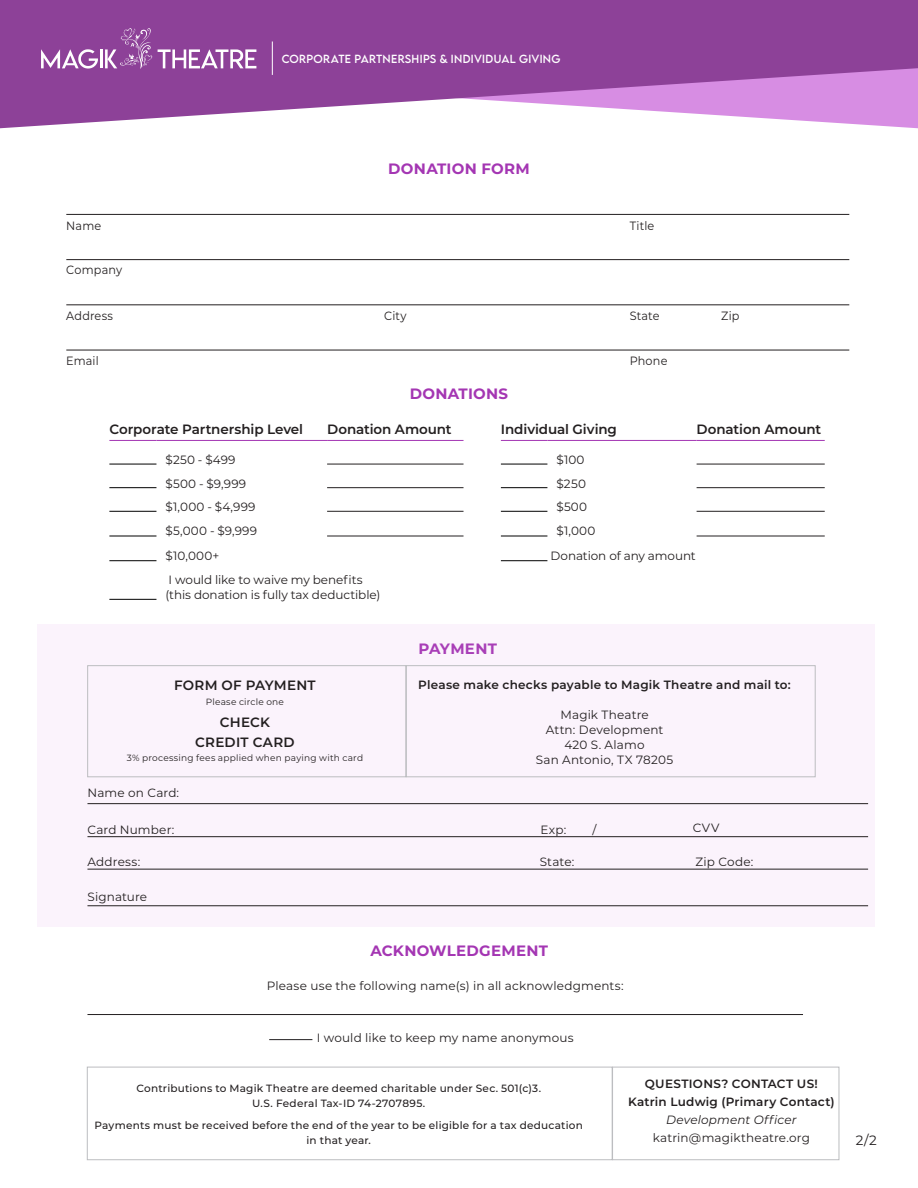
<style>
.page{position:relative;width:918px;height:1188px;background:#fff}
.page>*{position:absolute;margin:0;border:0;box-sizing:border-box;transform-origin:0 0}
.Body{font:700 15px "Montserrat";letter-spacing:.02em;color:#a436b3}
.Body-2{font:600 13.5px "Montserrat";letter-spacing:-.005em;color:#231f20}
.Body-3{font:600 13.5px "Montserrat";letter-spacing:.02em;color:#231f20}
.Body-4{font:13.5px "Montserrat";color:#231f20}
.Body-5{font:12px/18px "Montserrat";letter-spacing:.01em;color:#231f20;text-align:center}
.Body-6{font:600 12px "Montserrat";letter-spacing:.02em;color:#231f20}
.Body-7{font:12px "Montserrat";letter-spacing:.01em;color:#231f20;scale:.94 1}
.Body-8{font:12px "Montserrat";letter-spacing:-.01em;color:#231f20}
.Body-9{font:500 10.5px/15px "Montserrat";letter-spacing:.02em;color:#231f20;text-align:center}
.Body-10{font:10.5px "LEMONMILK";letter-spacing:.035em;color:#fff}
.Body-11{font:9px "Montserrat";letter-spacing:.025em;color:#231f20}
.s1{font-style:italic}
</style>
<div class="page">
<svg style="left:0;top:0;width:918px;height:128px;background:#a461ae"></svg>
<div style="left:37px;top:625px;width:838px;height:302px;background:#fbf3fc"></div>
<hr style="left:66px;top:214px;width:783px;height:1px;background:#231f20">
<hr style="left:66px;top:259px;width:783px;height:1px;background:#231f20">
<hr style="left:66px;top:305px;width:783px;height:1px;background:#231f20">
<hr style="left:66px;top:350px;width:783px;height:1px;background:#231f20">
<svg style="left:41px;top:28px;width:111px;height:41px;background:#a060a9"></svg>
<svg style="left:158px;top:49px;width:98px;height:19px"></svg>
<hr style="left:272px;top:41px;width:1px;height:34px;background:#fff">
<hr style="left:501px;top:464px;width:46px;height:1px;background:#000">
<hr style="left:501px;top:487px;width:46px;height:1px;background:#000">
<hr style="left:501px;top:511px;width:46px;height:1px;background:#000">
<hr style="left:501px;top:536px;width:46px;height:1px;background:#000">
<hr style="left:109px;top:464px;width:47px;height:1px;background:#000">
<hr style="left:109px;top:487px;width:47px;height:1px;background:#000">
<hr style="left:109px;top:511px;width:47px;height:1px;background:#000">
<hr style="left:109px;top:536px;width:47px;height:1px;background:#000">
<hr style="left:109px;top:560px;width:47px;height:1px;background:#000">
<hr style="left:109px;top:599px;width:47px;height:1px;background:#000">
<hr style="left:501px;top:440px;width:46px;height:1px;background:#a436b3">
<hr style="left:327px;top:487px;width:137px;height:1px;background:#231f20">
<hr style="left:697px;top:487px;width:128px;height:1px;background:#231f20">
<hr style="left:327px;top:511px;width:137px;height:1px;background:#231f20">
<hr style="left:697px;top:511px;width:128px;height:1px;background:#231f20">
<hr style="left:327px;top:536px;width:137px;height:1px;background:#231f20">
<hr style="left:697px;top:536px;width:128px;height:1px;background:#231f20">
<hr style="left:501px;top:560px;width:46px;height:1px;background:#000">
<hr style="left:547px;top:440px;width:150px;height:1px;background:#a436b3">
<hr style="left:109px;top:440px;width:47px;height:1px;background:#a436b3">
<hr style="left:156px;top:440px;width:171px;height:1px;background:#a436b3">
<hr style="left:327px;top:440px;width:137px;height:1px;background:#a436b3">
<hr style="left:697px;top:440px;width:128px;height:1px;background:#a436b3">
<hr style="left:327px;top:464px;width:137px;height:1px;background:#231f20">
<hr style="left:697px;top:464px;width:128px;height:1px;background:#231f20">
<hr style="left:87px;top:836px;width:781px;height:1px;background:#231f20">
<hr style="left:87px;top:803px;width:781px;height:1px;background:#231f20">
<hr style="left:87px;top:869px;width:781px;height:1px;background:#231f20">
<hr style="left:87px;top:906px;width:781px;height:1px;background:#231f20">
<hr style="left:87px;top:1014px;width:716px;height:1px;background:#231f20">
<hr style="left:269px;top:1039px;width:43px;height:1px;background:#231f20">
<div style="left:87px;top:1067px;width:525px;height:93px;border:1px solid #bcbdc0"></div>
<div style="left:612px;top:1067px;width:227px;height:93px;border:1px solid #bcbdc0"></div>
<div style="left:87px;top:665px;width:319px;height:112px;border:1px solid #bcbdc0"></div>
<div style="left:406px;top:665px;width:409px;height:112px;border:1px solid #bcbdc0"></div>
<p class="Body-10" style="left:282px;top:52px;width:10px">COR</p>
<p class="Body-10" style="left:307px;top:52px;width:16px">PORATE</p>
<p class="Body-10" style="left:354px;top:52px;width:15px">PARTNERSH</p>
<p class="Body-10" style="left:420px;top:52px;width:75px">IPS &amp; INDIVIDUAL</p>
<p class="Body-10" style="left:519px;top:52px;width:34px">GIVING</p>
<p class="Body-7" style="left:66px;top:217px;width:39px">Name</p>
<p class="Body-7" style="left:66px;top:262px;width:61px">Company</p>
<p class="Body-7" style="left:66px;top:308px;width:51px">Address</p>
<p class="Body-7" style="left:66px;top:353px;width:36px">Email</p>
<p class="Body" style="left:388px;top:157px;width:143px">DONATION FORM</p>
<p class="Body-7" style="left:630px;top:217px;width:28px">Title</p>
<p class="Body-7" style="left:384px;top:308px;width:25px">City</p>
<p class="Body-7" style="left:630px;top:308px;width:33px">State</p>
<p class="Body-7" style="left:721px;top:308px;width:21px">Zip</p>
<p class="Body-7" style="left:630px;top:353px;width:42px">Phone</p>
<p class="Body" style="left:410px;top:382px;width:100px">DONATIONS</p>
<p class="Body-2" style="left:109px;top:419px;width:195px">Corporate Partnership Level</p>
<p class="Body-2" style="left:327px;top:419px;width:126px">Donation Amount</p>
<p class="Body-2" style="left:501px;top:419px;width:118px">Individual Giving</p>
<p class="Body-2" style="left:697px;top:419px;width:126px">Donation Amount</p>
<p class="Body-5" style="left:166px;top:450px;width:71px">$250 - $499</p>
<p class="Body-5" style="left:557px;top:450px;width:30px">$100</p>
<p class="Body-5" style="left:166px;top:474px;width:82px">$500 - $9,999</p>
<p class="Body-5" style="left:557px;top:474px;width:31px">$250</p>
<p class="Body-5" style="left:166px;top:498px;width:91px">$1,000 - $4,999</p>
<p class="Body-5" style="left:557px;top:498px;width:32px">$500</p>
<p class="Body-5" style="left:166px;top:521px;width:93px">$5,000 - $9,999</p>
<p class="Body-5" style="left:557px;top:521px;width:40px">$1,000</p>
<p class="Body-5" style="left:166px;top:546px;width:55px">$10,000+</p>
<p class="Body-8" style="left:550px;top:547px;width:147px">Donation of any amount</p>
<p class="Body-5" style="left:166px;top:572px;width:216px;line-height:15px;text-align:left">I would like to waive my benefits (this donation is fully tax deductible)</p>
<p class="Body-3" style="left:174px;top:676px;width:143px">FORM OF PAYMENT</p>
<p class="Body-11" style="left:206px;top:696px;width:80px">Please circle one</p>
<p class="Body-2" style="left:220px;top:713px;width:52px">CHECK</p>
<p class="Body-3" style="left:195px;top:733px;width:101px">CREDIT CARD</p>
<p class="Body-11" style="left:127px;top:751px;width:238px">3% processing fees applied when paying with card</p>
<p class="Body-5" style="left:87px;top:783px;width:93px">Name on Card:</p>
<p class="Body-5" style="left:87px;top:820px;width:88px">Card Number:</p>
<p class="Body-5" style="left:87px;top:852px;width:54px">Address:</p>
<p class="Body-5" style="left:87px;top:888px;width:61px">Signature</p>
<p class="Body" style="left:419px;top:638px;width:80px">PAYMENT</p>
<p class="Body-6" style="left:418px;top:676px;width:374px">Please make checks payable to Magik Theatre and mail to:</p>
<p class="Body-5" style="left:560px;top:705px;width:90px">Magik Theatre</p>
<p class="Body-5" style="left:546px;top:720px;width:119px">Attn: Development</p>
<p class="Body-5" style="left:565px;top:735px;width:82px">420 S. Alamo</p>
<p class="Body-5" style="left:536px;top:750px;width:139px">San Antonio, TX 78205</p>
<p class="Body-5" style="left:540px;top:820px;width:27px">Exp:</p>
<p class="Body-5" style="left:592px;top:820px;width:6px">/</p>
<p class="Body-5" style="left:540px;top:852px;width:36px">State:</p>
<p class="Body-5" style="left:693px;top:818px;width:28px">CVV</p>
<p class="Body-5" style="left:696px;top:852px;width:59px">Zip Code:</p>
<p class="Body" style="left:370px;top:940px;width:179px">ACKNOWLEDGEMENT</p>
<p class="Body-5" style="left:267px;top:976px;width:358px">Please use the following name(s) in all acknowledgments:</p>
<p class="Body-5" style="left:317px;top:1028px;width:259px">I would like to keep my name anonymous</p>
<p class="Body-9" style="left:136px;top:1081px;width:406px">Contributions to Magik Theatre are deemed charitable under Sec. 501(c)3.<br>U.S. Federal Tax-ID 74-2707895.</p>
<p class="Body-9" style="left:94px;top:1118px;width:490px">Payments must be received before the end of the year to be eligible for a tax deducation in that year.</p>
<p class="Body-6" style="left:645px;top:1075px;width:175px">QUESTIONS? CONTACT US!</p>
<p class="Body-6" style="left:628px;top:1093px;width:208px">Katrin Ludwig (Primary Contact)</p>
<p class="Body-5" style="left:653px;top:1110px;width:159px"><span class="s1">Development Officer </span>katrin@magiktheatre.org</p>
<p class="Body-4" style="left:856px;top:1131px;width:23px">2/2</p>
</div>
